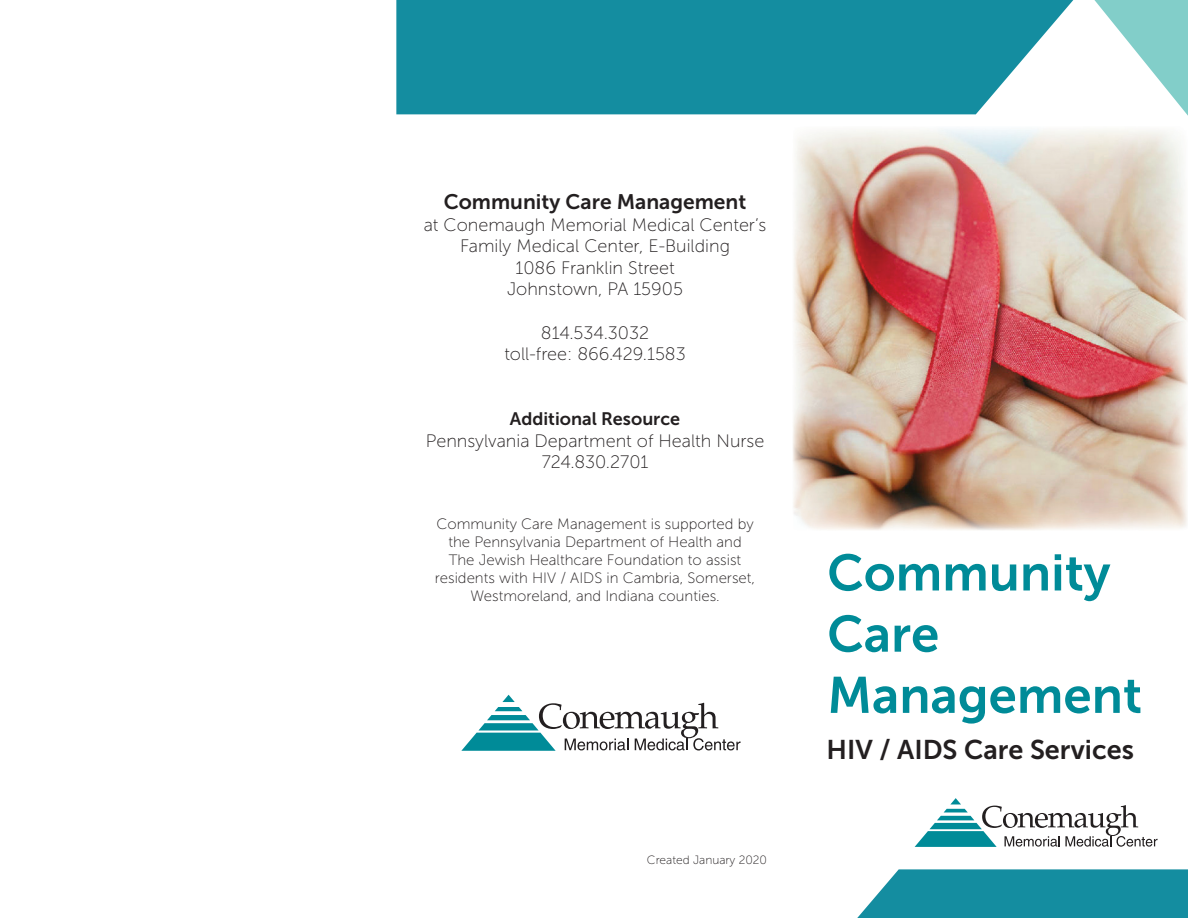
<style>
.page{position:relative;width:1188px;height:918px;background:#fff}
.page>*{position:absolute;margin:0;border:0;box-sizing:border-box;transform-origin:0 0}
.t1{font:51px/61.2px "Museo Sans 700";color:#008b98}
.t2{font:27px "Museo Sans 700";color:#231f20}
.t3{font:21px "Museo Sans 700";color:#231f20}
.t4{font:18px/21.6px "Museo Sans 100";color:#231f20;text-align:center}
.t5{font:18px "Museo Sans 700";color:#231f20}
.t6{font:15px/18px "Museo Sans 100";color:#231f20;text-align:center}
.t7{font:12px "Museo Sans 100";color:#231f20}
</style>
<div class="page">
<svg style="left:857px;top:869px;width:331px;height:49px;background:#2495a6"></svg>
<svg style="left:396px;top:0;width:677px;height:114px;background:#2495a6"></svg>
<svg style="left:1094px;top:0;width:94px;height:116px"></svg>
<svg style="left:461px;top:695px;width:280px;height:56px"></svg>
<img style="left:793px;top:129px;width:395px;height:401px">
<svg style="left:915px;top:798px;width:243px;height:49px"></svg>
<h3 class="t3" style="left:444px;top:190px;width:304px">Community Care Management</h3>
<p class="t4" style="left:424px;top:214px;width:344px">at Conemaugh Memorial Medical Center’s<br>Family Medical Center, E-Building<br>1086 Franklin Street<br>Johnstown, PA 15905</p>
<p class="t4" style="left:504px;top:322px;width:183px">814.534.3032<br>toll-free: 866.429.1583</p>
<p class="t5" style="left:510px;top:409px;width:172px">Additional Resource</p>
<p class="t4" style="left:426px;top:430px;width:340px">Pennsylvania Department of Health Nurse<br>724.830.2701</p>
<p class="t6" style="left:435px;top:515px;width:322px">Community Care Management is supported by the Pennsylvania Department of Health and The Jewish Healthcare Foundation to assist residents with HIV / AIDS in Cambria, Somerset, Westmoreland, and Indiana counties.</p>
<p class="t7" style="left:647px;top:854px;width:122px">Created January 2020</p>
<h1 class="t1" style="left:827px;top:542px;width:316px">Community<br>Care<br>Management</h1>
<h2 class="t2" style="left:827px;top:734px;width:309px">HIV / AIDS Care Services</h2>
</div>
